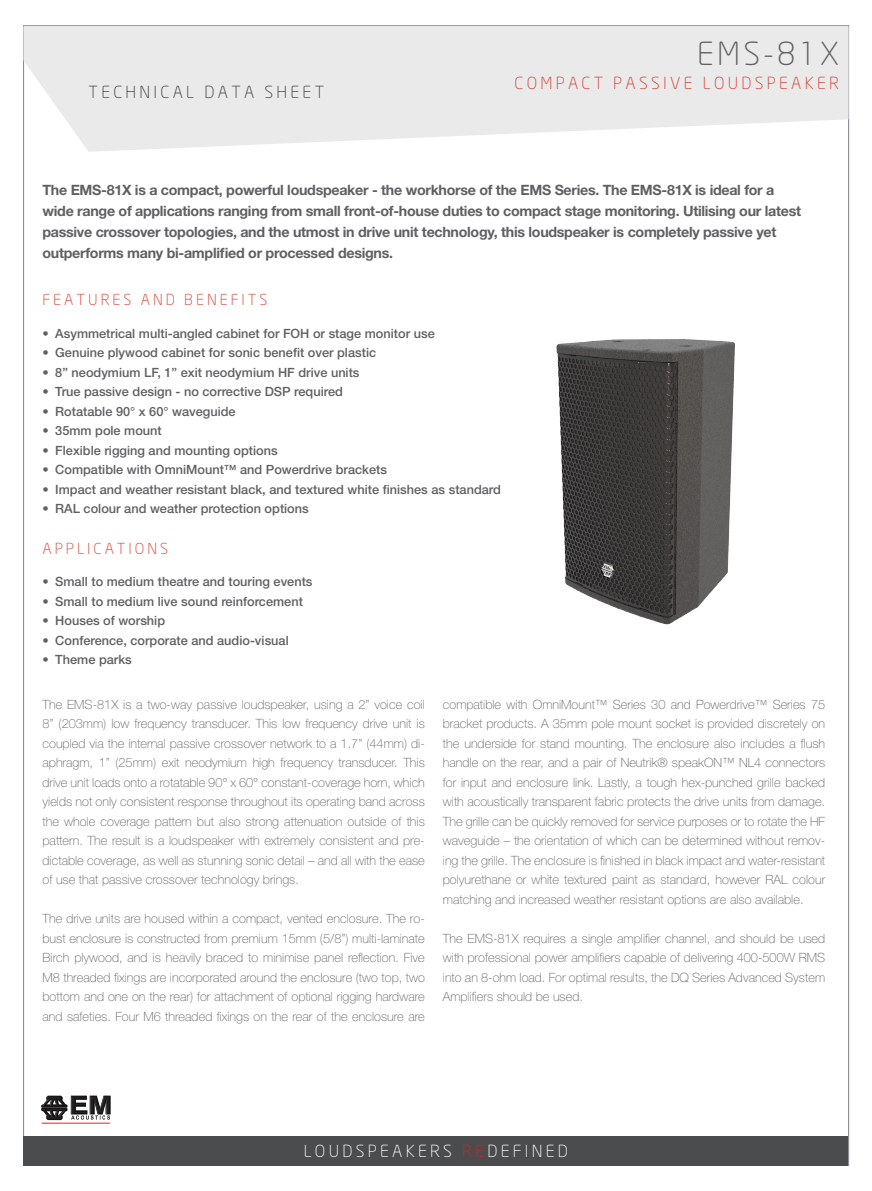
<style>
.page{position:relative;width:872px;height:1191px;background:#fff}
.page>*{position:absolute;margin:0;border:0;box-sizing:border-box;transform-origin:0 0}
.t1{font:300 31.5px "Neo Sans";letter-spacing:.1em;color:#606063}
.t2{font:700 24.9px "Helvetica";color:#231f20;scale:1.15 1}
.t3{font:300 16.5px "Neo Sans";letter-spacing:.2em;color:#d53f33}
.t4{font:300 16.5px "Neo Sans";letter-spacing:.2em;color:#fff}
.t5{font:300 16.5px "Neo Sans";letter-spacing:.2em;color:#3e3e3f}
.t6{font:300 15px "Neo Sans";letter-spacing:.2em;color:#d53f33}
.t7{font:700 14.25px/21px "Helvetica Neue LT Std";letter-spacing:-.02em;color:#606063}
.t8{font:100 12.75px/19.5px "Helvetica Neue LT Std";color:#606063;text-align:justify}
.t9{font:500 12.75px "Helvetica Neue LT Std";color:#606063}
.s1{color:#d1232a}
</style>
<div class="page">
<svg style="left:42px;top:1096px;width:68px;height:23px"></svg>
<img style="left:76px;top:1115px;width:34px;height:4px">
<hr style="left:42px;top:1122px;width:68px;height:1px;background:#ef3522">
<div style="left:23px;top:1136px;width:825px;height:29px;background:#4b4c4d"></div>
<svg style="left:23px;top:26px;width:825px;height:126px;background:#e9eae9"></svg>
<img style="left:556px;top:339px;width:179px;height:286px">
<p class="t5" style="left:89px;top:85px;width:237px">TECHNICAL DATA SHEET</p>
<h1 class="t1" style="left:697px;top:40px;width:143px">EMS-81X</h1>
<p class="t3" style="left:514px;top:75px;width:326px">COMPACT PASSIVE LOUDSPEAKER</p>
<p class="t7" style="left:43px;top:179px;width:760px">The EMS-81X is a compact, powerful loudspeaker - the workhorse of the EMS Series. The EMS-81X is ideal for a wide range of applications ranging from small front-of-house duties to compact stage monitoring. Utilising our latest passive crossover topologies, and the utmost in drive unit technology, this loudspeaker is completely passive yet outperforms many bi-amplified or processed designs.</p>
<p class="t6" style="left:43px;top:293px;width:226px">FEATURES AND BENEFITS</p>
<p class="t9" style="left:43px;top:325px;width:394px">• Asymmetrical multi-angled cabinet for FOH or stage monitor use</p>
<p class="t9" style="left:43px;top:345px;width:335px">• Genuine plywood cabinet for sonic benefit over plastic</p>
<p class="t9" style="left:43px;top:364px;width:318px">• 8” neodymium LF, 1” exit neodymium HF drive units</p>
<p class="t9" style="left:43px;top:384px;width:302px">• True passive design - no corrective DSP required</p>
<p class="t9" style="left:43px;top:403px;width:195px">• Rotatable 90° x 60° waveguide</p>
<p class="t9" style="left:43px;top:423px;width:121px">• 35mm pole mount</p>
<p class="t9" style="left:43px;top:442px;width:237px">• Flexible rigging and mounting options</p>
<p class="t9" style="left:43px;top:462px;width:346px">• Compatible with OmniMount™ and Powerdrive brackets</p>
<p class="t9" style="left:43px;top:481px;width:460px">• Impact and weather resistant black, and textured white finishes as standard</p>
<p class="t9" style="left:43px;top:501px;width:268px">• RAL colour and weather protection options</p>
<p class="t6" style="left:43px;top:542px;width:127px">APPLICATIONS</p>
<p class="t9" style="left:43px;top:574px;width:271px">• Small to medium theatre and touring events</p>
<p class="t9" style="left:43px;top:593px;width:262px">• Small to medium live sound reinforcement</p>
<p class="t9" style="left:43px;top:613px;width:124px">• Houses of worship</p>
<p class="t9" style="left:43px;top:632px;width:248px">• Conference, corporate and audio-visual</p>
<p class="t9" style="left:43px;top:652px;width:91px">• Theme parks</p>
<p class="t8" style="left:43px;top:694px;width:384px">The EMS-81X is a two-way passive loudspeaker, using a 2” voice coil 8” (203mm) low frequency transducer. This low frequency drive unit is coupled via the internal passive crossover network to a 1.7” (44mm) di&shy;aphragm, 1” (25mm) exit neodymium high frequency transducer. This drive unit loads onto a rotatable 90° x 60° constant-coverage horn, which yields not only consistent response throughout its operating band across the whole coverage pattern but also strong attenuation outside of this pattern. The result is a loudspeaker with extremely consistent and pre&shy;dictable coverage, as well as stunning sonic detail – and all with the ease of use that passive crossover technology brings.</p>
<p class="t8" style="left:43px;top:909px;width:384px">The drive units are housed within a compact, vented enclosure. The ro&shy;bust enclosure is constructed from premium 15mm (5/8”) multi-laminate Birch plywood, and is heavily braced to minimise panel reflection. Five M8 threaded fixings are incorporated around the enclosure (two top, two bottom and one on the rear) for attachment of optional rigging hardware and safeties. Four M6 threaded fixings on the rear of the enclosure are</p>
<p class="t8" style="left:443px;top:694px;width:384px">compatible with OmniMount™ Series 30 and Powerdrive™ Series 75 bracket products. A 35mm pole mount socket is provided discretely on the underside for stand mounting. The enclosure also includes a flush handle on the rear, and a pair of Neutrik® speakON™ NL4 connectors for input and enclosure link. Lastly, a tough hex-punched grille backed with acoustically transparent fabric protects the drive units from damage.<br>The grille can be quickly removed for service purposes or to rotate the HF waveguide – the orientation of which can be determined without remov&shy;ing the grille. The enclosure is finished in black impact and water-resistant polyurethane or white textured paint as standard, however RAL colour matching and increased weather resistant options are also available.</p>
<p class="t8" style="left:443px;top:928px;width:384px">The EMS-81X requires a single amplifier channel, and should be used with professional power amplifiers capable of delivering 400-500W RMS into an 8-ohm load. For optimal results, the DQ Series Advanced System Amplifiers should be used.</p>
<h2 class="t2" style="left:69px;top:1085px;width:39px">EM</h2>
<p class="t4" style="left:304px;top:1143px;width:266px">LOUDSPEAKERS <span class="s1">RE</span>DEFINED</p>
</div>
